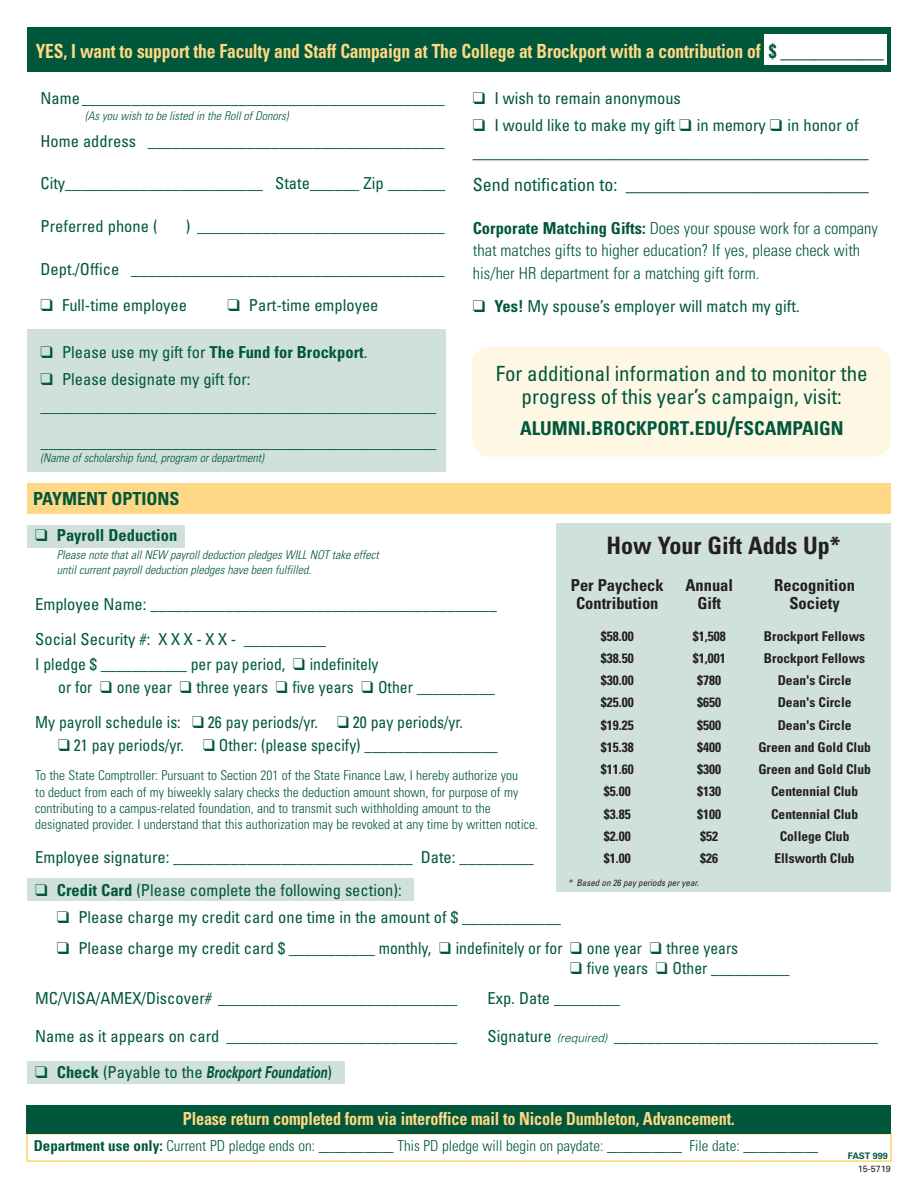
<style>
.page{position:relative;width:918px;height:1188px;background:#fff}
.page>*{position:absolute;margin:0;border:0;box-sizing:border-box;transform-origin:0 0}
.Body_copy{font:700 condensed 24px "Univers";color:#231f20}
.t1{font:condensed 21px/22.5px "Univers";color:#00573c;text-align:center}
.Body_copy-2{font:700 condensed 19.5px "Univers";letter-spacing:-.01em;color:#fed884;scale:.9 1}
.t2{font:700 condensed 19.2px "Univers";color:#00573c}
.Body_copy-3{font:condensed 18px "Univers";color:#00573c}
.Body_copy-4{font:700 condensed 18px "Univers";letter-spacing:-.01em;color:#fed884;scale:.9 1}
.Body_copy-5{font:700 condensed 18px "Univers";color:#00573c}
.Body_copy-6{font:condensed 16.5px/36px "Univers";color:#00573c}
.Gray_sub_head{font:condensed 16.5px "Univers";color:#00573c;scale:.95 1}
.Body_copy-7{font:300 condensed 16.5px/22.5px "Univers";color:#00573c}
.Gray_sub_head-2{font:condensed 16.5px "Univers";color:#00573c}
.Body_copy-8{font:700 condensed 16.5px "Univers";color:#00573c}
.Body_copy-9{font:700 condensed 16.5px/18px "Univers";color:#231f20;text-align:center}
.Body_copy-10{font:italic 700 16.5px "Univers";color:#00573c;scale:.7 1}
.Body_copy-11{font:condensed 16.5px "Univers";color:#00573c;scale:.95 1}
.Gray_sub_head-3{font:300 condensed 15px "Univers";color:#00573c}
.body_new{font:300 condensed 13.5px/16.2px "Univers";color:#00573c}
.t3{font:700 condensed 13.5px "Univers";color:#231f20}
.Body_copy-12{font:italic 300 condensed 12px/15px "Univers";color:#00573c}
.Body_copy-13{font:italic condensed 9px "Univers";color:#231f20}
.t4{font:700 9px "Univers";color:#00573c}
.t5{font:9px "Univers";color:#231f20}
.s1{color:#00573c}
.s2{font-weight:700}
.s3{font-size:25.5px}
.s4{font-weight:400}
.s5{font-weight:300;font-style:italic;font-stretch:normal;font-size:12px}
.s6{font-style:normal;font-stretch:condensed}
.s7{font-weight:400;font-style:normal;font-stretch:condensed}
</style>
<div class="page">
<div style="left:27px;top:525px;width:158px;height:22px;background:#d0e0db"></div>
<div style="left:27px;top:1062px;width:318px;height:22px;background:#d0e0db"></div>
<div style="left:27px;top:878px;width:387px;height:22px;background:#d0e0db"></div>
<div style="left:27px;top:484px;width:864px;height:30px;background:#fed884"></div>
<div style="left:27px;top:330px;width:419px;height:142px;background:#d0e0db"></div>
<div style="left:472px;top:347px;width:419px;height:110px;background:#fef7e3;border-radius:18px"></div>
<div style="left:27px;top:27px;width:864px;height:45px;background:#00573c"></div>
<div style="left:764px;top:34px;width:123px;height:31px;background:#fff"></div>
<div style="left:556px;top:524px;width:335px;height:368px;background:#d0e0db"></div>
<div style="left:27px;top:1105px;width:864px;height:29px;background:#00573c"></div>
<p class="Body_copy-2" style="left:36px;top:39px;width:944px">YES, I want to support the Faculty and Staff Campaign at The College at Brockport with a contribution of <span class="s1">$ ____________</span></p>
<p class="Body_copy-6" style="left:40px;top:79px;width:406px">Name____________________________________________</p>
<p class="Body_copy-6" style="left:40px;top:122px;width:406px">Home address ____________________________________</p>
<p class="Body_copy-6" style="left:40px;top:165px;width:406px">City________________________ State______ Zip _______</p>
<p class="Body_copy-6" style="left:40px;top:208px;width:119px">Preferred phone (</p>
<p class="Body_copy-6" style="left:186px;top:208px;width:260px">) ______________________________</p>
<p class="Body_copy-6" style="left:40px;top:250px;width:406px">Dept./Office ______________________________________</p>
<p class="Body_copy-6" style="left:40px;top:286px;width:148px">❑ Full-time employee</p>
<p class="Body_copy-6" style="left:227px;top:286px;width:153px">❑ Part-time employee</p>
<p class="Body_copy-6" style="left:40px;top:334px;width:328px">❑ Please use my gift for <span class="s2">The Fund for Brockport</span>.</p>
<p class="Body_copy-6" style="left:40px;top:361px;width:212px">❑ Please designate my gift for:</p>
<p class="Body_copy-6" style="left:40px;top:388px;width:397px">________________________________________________ ________________________________________________</p>
<p class="Body_copy-12" style="left:40px;top:450px;width:225px">(Name of scholarship fund, program or department)</p>
<p class="Body_copy-12" style="left:85px;top:108px;width:205px">(As you wish to be listed in the Roll of Donors)</p>
<p class="Body_copy-5" style="left:33px;top:488px;width:148px">PAYMENT OPTIONS</p>
<p class="Body_copy-6" style="left:473px;top:79px;width:210px">❑ I wish to remain anonymous</p>
<p class="Body_copy-6" style="left:473px;top:106px;width:388px">❑ I would like to make my gift ❑ in memory ❑ in honor of</p>
<p class="Body_copy-3" style="left:473px;top:140px;width:397px">____________________________________________</p>
<p class="Body_copy-3" style="left:473px;top:173px;width:398px">Send notification to: ___________________________</p>
<p class="Body_copy-7" style="left:473px;top:216px;width:407px"><span class="s2">Corporate Matching Gifts:</span> Does your spouse work for a company that matches gifts to higher education? If yes, please check with his/her HR department for a matching gift form.</p>
<p class="Body_copy-6" style="left:473px;top:288px;width:328px">❑ <span class="s2">Yes!</span> My spouse’s employer will match my gift.</p>
<p class="t1" style="left:496px;top:362px;width:374px">For additional information and to monitor the progress of this year’s campaign, visit:</p>
<p class="t2" style="left:520px;top:416px;width:325px">ALUMNI<span class="s3">.</span>BROCKPORT<span class="s3">.</span>EDU<span class="s3">/</span>FSCAMPAIGN</p>
<p class="Body_copy-8" style="left:35px;top:525px;width:144px">❑ Payroll Deduction</p>
<p class="Body_copy-12" style="left:57px;top:547px;width:324px">Please note that all NEW payroll deduction pledges WILL NOT take effect until current payroll deduction pledges have been fulfilled.</p>
<p class="Gray_sub_head-2" style="left:35px;top:593px;width:463px">Employee Name: __________________________________________</p>
<p class="Gray_sub_head-2" style="left:35px;top:629px;width:292px">Social Security #: X X X - X X - __________</p>
<p class="Gray_sub_head" style="left:35px;top:654px;width:363px">I pledge $ ___________ per pay period, ❑ indefinitely</p>
<p class="Gray_sub_head" style="left:58px;top:677px;width:461px">or for ❑ one year ❑ three years ❑ five years ❑ Other __________</p>
<p class="Gray_sub_head" style="left:35px;top:712px;width:452px">My payroll schedule is: ❑ 26 pay periods/yr. ❑ 20 pay periods/yr.</p>
<p class="Gray_sub_head" style="left:58px;top:734px;width:464px">❑ 21 pay periods/yr. ❑ Other: (please specify) _________________</p>
<p class="body_new" style="left:35px;top:767px;width:504px">To the State Comptroller: Pursuant to Section 201 of the State Finance Law, I hereby authorize you<br>to deduct from each of my biweekly salary checks the deduction amount shown, for purpose of my contributing to a campus-related foundation, and to transmit such withholding amount to the designated provider. I understand that this authorization may be revoked at any time by written notice.</p>
<p class="Body_copy-6" style="left:35px;top:839px;width:500px">Employee signature: _____________________________ Date: _________</p>
<p class="Body_copy-6" style="left:35px;top:871px;width:368px">❑ <span class="s2">Credit Card</span> (Please complete the following section):</p>
<p class="Body_copy-6" style="left:57px;top:898px;width:506px">❑ Please charge my credit card one time in the amount of $ ____________</p>
<p class="Body_copy-6" style="left:57px;top:930px;width:683px">❑ Please charge my credit card $ ___________ monthly, ❑ indefinitely or for ❑ one year ❑ three years</p>
<p class="Body_copy-11" style="left:570px;top:957px;width:232px">❑ five years ❑ Other __________</p>
<p class="Body_copy-6" style="left:35px;top:979px;width:424px">MC/VISA/AMEX/Discover# _____________________________</p>
<p class="Body_copy-6" style="left:487px;top:979px;width:134px">Exp. Date ________</p>
<p class="Body_copy-6" style="left:35px;top:1018px;width:424px">Name as it appears on card ____________________________</p>
<p class="Body_copy-8" style="left:487px;top:1026px;width:392px"><span class="s4">Signature</span> <span class="s5">(required)</span> ________________________________</p>
<p class="Body_copy-10" style="left:35px;top:1061px;width:425px">❑ <span class="s6">Check</span> <span class="s7">(Payable to the</span> Brockport Foundation<span class="s7">)</span></p>
<p class="Body_copy" style="left:607px;top:531px;width:235px">How Your Gift Adds Up*</p>
<p class="Body_copy-9" style="left:571px;top:576px;width:94px">Per Paycheck<br>Contribution</p>
<p class="Body_copy-9" style="left:685px;top:576px;width:49px">Annual<br>Gift</p>
<p class="Body_copy-9" style="left:774px;top:576px;width:82px">Recognition<br>Society</p>
<p class="t3" style="left:601px;top:627px;width:34px">$58.00</p>
<p class="t3" style="left:693px;top:627px;width:34px">$1,508</p>
<p class="t3" style="left:764px;top:627px;width:103px">Brockport Fellows</p>
<p class="t3" style="left:601px;top:650px;width:34px">$38.50</p>
<p class="t3" style="left:693px;top:650px;width:34px">$1,001</p>
<p class="t3" style="left:764px;top:650px;width:103px">Brockport Fellows</p>
<p class="t3" style="left:601px;top:672px;width:34px">$30.00</p>
<p class="t3" style="left:697px;top:672px;width:25px">$780</p>
<p class="t3" style="left:778px;top:672px;width:75px">Dean's Circle</p>
<p class="t3" style="left:601px;top:694px;width:34px">$25.00</p>
<p class="t3" style="left:697px;top:694px;width:25px">$650</p>
<p class="t3" style="left:778px;top:694px;width:75px">Dean's Circle</p>
<p class="t3" style="left:601px;top:716px;width:34px">$19.25</p>
<p class="t3" style="left:697px;top:716px;width:25px">$500</p>
<p class="t3" style="left:778px;top:716px;width:75px">Dean's Circle</p>
<p class="t3" style="left:601px;top:739px;width:34px">$15.38</p>
<p class="t3" style="left:697px;top:739px;width:25px">$400</p>
<p class="t3" style="left:758px;top:739px;width:114px">Green and Gold Club</p>
<p class="t3" style="left:601px;top:761px;width:34px">$11.60</p>
<p class="t3" style="left:697px;top:761px;width:25px">$300</p>
<p class="t3" style="left:758px;top:761px;width:114px">Green and Gold Club</p>
<p class="t3" style="left:604px;top:783px;width:28px">$5.00</p>
<p class="t3" style="left:697px;top:783px;width:25px">$130</p>
<p class="t3" style="left:771px;top:783px;width:89px">Centennial Club</p>
<p class="t3" style="left:604px;top:805px;width:28px">$3.85</p>
<p class="t3" style="left:697px;top:805px;width:25px">$100</p>
<p class="t3" style="left:771px;top:805px;width:89px">Centennial Club</p>
<p class="t3" style="left:604px;top:828px;width:28px">$2.00</p>
<p class="t3" style="left:700px;top:828px;width:19px">$52</p>
<p class="t3" style="left:780px;top:828px;width:71px">College Club</p>
<p class="t3" style="left:604px;top:850px;width:28px">$1.00</p>
<p class="t3" style="left:700px;top:850px;width:19px">$26</p>
<p class="t3" style="left:774px;top:850px;width:82px">Ellsworth Club</p>
<p class="Body_copy-13" style="left:568px;top:877px;width:132px">* Based on 26 pay periods per year.</p>
<p class="Body_copy-4" style="left:183px;top:1108px;width:615px">Please return completed form via interoffice mail to Nicole Dumbleton, Advancement.</p>
<p class="Gray_sub_head-3" style="left:34px;top:1137px;width:786px"><span class="s2">Department use only:</span> Current PD pledge ends on: __________ This PD pledge will begin on paydate: __________ File date: __________</p>
<p class="t4" style="left:848px;top:1150px;width:42px">FAST 999</p>
<p class="t5" style="left:858px;top:1163px;width:35px">15-5719</p>
</div>
